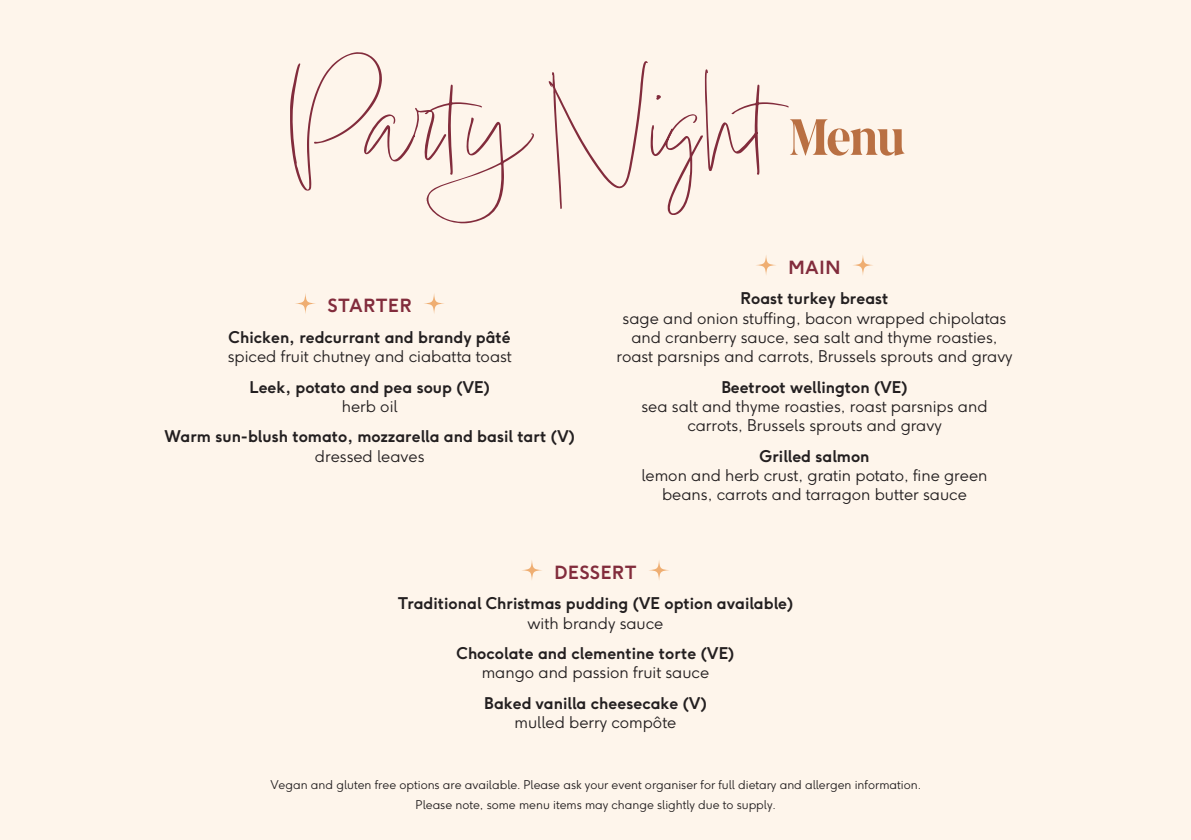
<style>
.page{position:relative;width:1191px;height:840px;background:#fff}
.page>*{position:absolute;margin:0;border:0;box-sizing:border-box;transform-origin:0 0}
.t1{font:300 53.8px "Marlide Display";color:#b97043}
.t2{font:700 18px "F37 Ginger";letter-spacing:.04em;color:#822c3c}
.t3{font:300 16px/19.2px "F37 Ginger";color:#231f20;text-align:center}
.t4{font:700 16px/19.2px "F37 Ginger";color:#231f20;text-align:center}
.t5{font:300 12px "F37 Ginger";color:#231f20}
.s1{font-weight:700}
.s2{font-weight:300}
</style>
<div class="page">
<div style="left:0;top:0;width:1191px;height:839px;background:#fef5eb"></div>
<svg style="left:295px;top:293px;width:21px;height:21px"></svg>
<svg style="left:423px;top:293px;width:22px;height:21px"></svg>
<svg style="left:755px;top:254px;width:21px;height:21px"></svg>
<svg style="left:852px;top:254px;width:21px;height:21px"></svg>
<svg style="left:521px;top:559px;width:21px;height:21px"></svg>
<svg style="left:648px;top:559px;width:21px;height:21px"></svg>
<svg style="left:290px;top:52px;width:499px;height:171px"></svg>
<p class="t2" style="left:328px;top:297px;width:85px">STARTER</p>
<p class="t3" style="left:228px;top:328px;width:285px;text-align:left"><span class="s1">Chicken, redcurrant and brandy pâté </span>spiced fruit chutney and ciabatta toast</p>
<p class="t4" style="left:249px;top:378px;width:242px">Leek, potato and pea soup (VE) <span class="s2">herb oil</span></p>
<p class="t4" style="left:164px;top:428px;width:412px">Warm sun-blush tomato, mozzarella and basil tart (V) <span class="s2">dressed leaves</span></p>
<p class="t1" style="left:789px;top:97px;width:117px">Menu</p>
<p class="t2" style="left:788px;top:259px;width:53px">MAIN</p>
<p class="t3" style="left:616px;top:290px;width:398px"><span class="s1">Roast turkey breast<br></span>sage and onion stuffing, bacon wrapped chipolatas and cranberry sauce, sea salt and thyme roasties, roast parsnips and carrots, Brussels sprouts and gravy</p>
<p class="t3" style="left:641px;top:378px;width:347px"><span class="s1">Beetroot wellington (VE)<br></span>sea salt and thyme roasties, roast parsnips and carrots, Brussels sprouts and gravy</p>
<p class="t3" style="left:641px;top:447px;width:347px"><span class="s1">Grilled salmon<br></span>lemon and herb crust, gratin potato, fine green beans, carrots and tarragon butter sauce</p>
<p class="t2" style="left:554px;top:564px;width:84px">DESSERT</p>
<p class="t4" style="left:398px;top:595px;width:397px">Traditional Christmas pudding (VE option available) <span class="s2">with brandy sauce</span></p>
<p class="t4" style="left:456px;top:644px;width:279px">Chocolate and clementine torte (VE) <span class="s2">mango and passion fruit sauce</span></p>
<p class="t4" style="left:484px;top:694px;width:224px">Baked vanilla cheesecake (V) <span class="s2">mulled berry compôte</span></p>
<p class="t5" style="left:270px;top:778px;width:652px">Vegan and gluten free options are available. Please ask your event organiser for full dietary and allergen information.</p>
<p class="t5" style="left:415px;top:798px;width:362px">Please note, some menu items may change slightly due to supply.</p>
</div>
